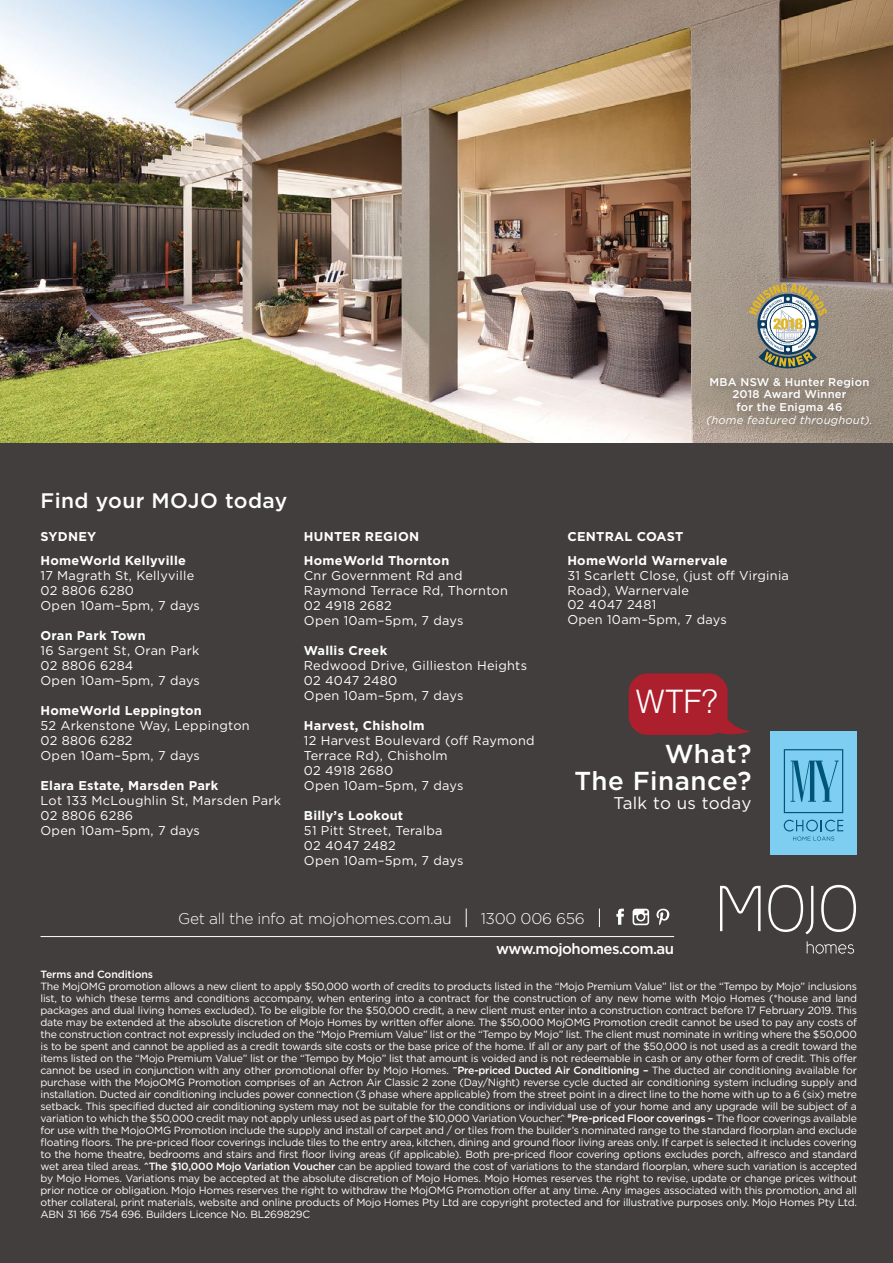
<style>
.page{position:relative;width:893px;height:1263px;background:#fff}
.page>*{position:absolute;margin:0;border:0;box-sizing:border-box;transform-origin:0 0}
.t1{font:300 32.4px "Helvetica";color:#fff}
.t2{font:500 25.95px/27px "Gotham";letter-spacing:.02em;color:#fff;text-align:right}
.t3{font:500 21px "Gotham";letter-spacing:.02em;color:#fff}
.t4{font:16.95px "Gotham";letter-spacing:.02em;color:#fff}
.t5{font:300 15.6px "Gotham";letter-spacing:-.02em;color:#fff}
.t6{font:500 15px "Gotham";letter-spacing:-.035em;color:#fff}
.t7{font:12.75px/15px "Gotham";letter-spacing:.02em;color:#fff}
.t8{font:700 12.75px/23.5px "Gotham";letter-spacing:.02em;color:#fff}
.t9{font:500 11.25px/12.8px "Gotham";letter-spacing:.02em;color:#fff;text-align:center}
.t10{font:italic 11.25px "Gotham";letter-spacing:.02em;color:#fff}
.t11{font:10.5px/12px "Gotham";letter-spacing:-.02em;color:#fff;text-align:justify}
.t12{font:500 10.5px "Gotham";letter-spacing:-.01em;color:#fff}
.s1{font-weight:500}
</style>
<div class="page">
<div style="left:0;top:442px;width:893px;height:821px;background:#413e3d"></div>
<svg style="left:768px;top:885px;width:45px;height:49px"></svg>
<svg style="left:821px;top:885px;width:35px;height:47px"></svg>
<svg style="left:720px;top:886px;width:40px;height:45px"></svg>
<svg style="left:807px;top:941px;width:47px;height:13px"></svg>
<hr style="left:41px;top:936px;width:633px;height:1px;background:#fff">
<svg style="left:466px;top:908px;width:1px;height:19px"></svg>
<svg style="left:599px;top:908px;width:1px;height:19px"></svg>
<svg style="left:616px;top:909px;width:8px;height:16px"></svg>
<svg style="left:656px;top:909px;width:13px;height:16px"></svg>
<svg style="left:633px;top:909px;width:16px;height:16px"></svg>
<img style="left:0;top:0;width:893px;height:442px">
<div style="left:770px;top:731px;width:87px;height:123px;background:#7dcef1"></div>
<svg style="left:784px;top:749px;width:59px;height:64px"></svg>
<svg style="left:784px;top:820px;width:59px;height:21px"></svg>
<svg style="left:629px;top:673px;width:122px;height:62px"></svg>
<svg style="left:749px;top:283px;width:78px;height:85px;background:#a1a08e"></svg>
<div style="left:702px;top:372px;width:180px;height:65px;background:#000;opacity:.3"></div>
<h3 class="t3" style="left:41px;top:487px;width:248px">Find your MOJO today</h3>
<p class="t8" style="left:41px;top:525px;width:147px">SYDNEY<br>HomeWorld Kellyville</p>
<p class="t7" style="left:41px;top:567px;width:161px">17 Magrath St, Kellyville<br>02 8806 6280<br>Open 10am–5pm, 7 days</p>
<p class="t8" style="left:41px;top:623px;width:107px">Oran Park Town</p>
<p class="t7" style="left:41px;top:642px;width:161px">16 Sargent St, Oran Park<br>02 8806 6284<br>Open 10am–5pm, 7 days</p>
<p class="t8" style="left:41px;top:698px;width:163px">HomeWorld Leppington</p>
<p class="t7" style="left:41px;top:717px;width:211px">52 Arkenstone Way, Leppington<br>02 8806 6282<br>Open 10am–5pm, 7 days</p>
<p class="t8" style="left:41px;top:773px;width:179px">Elara Estate, Marsden Park</p>
<p class="t7" style="left:41px;top:792px;width:242px">Lot 133 McLoughlin St, Marsden Park<br>02 8806 6286<br>Open 10am–5pm, 7 days</p>
<p class="t8" style="left:304px;top:525px;width:147px">HUNTER REGION<br>HomeWorld Thornton</p>
<p class="t7" style="left:304px;top:567px;width:205px">Cnr Government Rd and<br>Raymond Terrace Rd, Thornton<br>02 4918 2682<br>Open 10am–5pm, 7 days</p>
<p class="t8" style="left:304px;top:638px;width:85px">Wallis Creek</p>
<p class="t7" style="left:304px;top:657px;width:225px">Redwood Drive, Gillieston Heights<br>02 4047 2480<br>Open 10am–5pm, 7 days</p>
<p class="t8" style="left:304px;top:713px;width:122px">Harvest, Chisholm</p>
<p class="t7" style="left:304px;top:732px;width:232px">12 Harvest Boulevard (off Raymond<br>Terrace Rd), Chisholm<br>02 4918 2680<br>Open 10am–5pm, 7 days</p>
<p class="t8" style="left:304px;top:803px;width:101px">Billy’s Lookout</p>
<p class="t7" style="left:304px;top:822px;width:161px">51 Pitt Street, Teralba<br>02 4047 2482<br>Open 10am–5pm, 7 days</p>
<p class="t9" style="left:710px;top:375px;width:161px">MBA NSW &amp; Hunter Region<br>2018 Award Winner<br>for the Enigma 46</p>
<p class="t10" style="left:706px;top:413px;width:168px">(home featured throughout).</p>
<p class="t8" style="left:567px;top:525px;width:162px">CENTRAL COAST<br>HomeWorld Warnervale</p>
<p class="t7" style="left:567px;top:567px;width:223px">31 Scarlett Close, (just off Virginia<br>Road), Warnervale<br>02 4047 2481<br>Open 10am–5pm, 7 days</p>
<h1 class="t1" style="left:636px;top:674px;width:83px">WTF?</h1>
<h2 class="t2" style="left:575px;top:740px;width:178px">What?<br>The Finance?</h2>
<h3 class="t4" style="left:613px;top:792px;width:139px">Talk to us today</h3>
<h3 class="t5" style="left:178px;top:908px;width:275px">Get all the info at mojohomes.com.au</h3>
<h3 class="t5" style="left:481px;top:908px;width:106px">1300 006 656</h3>
<h3 class="t6" style="left:496px;top:939px;width:179px">www.mojohomes.com.au</h3>
<p class="t12" style="left:41px;top:967px;width:114px">Terms and Conditions</p>
<p class="t11" style="left:41px;top:980px;width:818px">The MojOMG promotion allows a new client to apply $50,000 worth of credits to products listed in the “Mojo Premium Value” list or the “Tempo by Mojo” inclusions list, to which these terms and conditions accompany, when entering into a contract for the construction of any new home with Mojo Homes (*house and land packages and dual living homes excluded). To be eligible for the $50,000 credit, a new client must enter into a construction contract before 17 February 2019. This date may be extended at the absolute discretion of Mojo Homes by written offer alone. The $50,000 MojOMG Promotion credit cannot be used to pay any costs of the construction contract not expressly included on the “Mojo Premium Value” list or the “Tempo by Mojo” list. The client must nominate in writing where the $50,000 is to be spent and cannot be applied as a credit towards site costs or the base price of the home. If all or any part of the $50,000 is not used as a credit toward the items listed on the “Mojo Premium Value” list or the “Tempo by Mojo” list that amount is voided and is not redeemable in cash or any other form of credit. This offer cannot be used in conjunction with any other promotional offer by Mojo Homes. <sup>~</sup><span class="s1">Pre-priced Ducted Air Conditioning –</span> The ducted air conditioning available for purchase with the MojoOMG Promotion comprises of an Actron Air Classic 2 zone (Day/Night) reverse cycle ducted air conditioning system including supply and installation. Ducted air conditioning includes power connection (3 phase where applicable) from the street point in a direct line to the home with up to a 6 (six) metre setback. This specified ducted air conditioning system may not be suitable for the conditions or individual use of your home and any upgrade will be subject of a variation to which the $50,000 credit may not apply unless used as part of the $10,000 Variation Voucher.^ <sup>#</sup><span class="s1">Pre-priced Floor coverings –</span> The floor coverings available for use with the MojoOMG Promotion include the supply and install of carpet and / or tiles from the builder’s nominated range to the standard floorplan and exclude floating floors. The pre-priced floor coverings include tiles to the entry area, kitchen, dining and ground floor living areas only. If carpet is selected it includes covering to the home theatre, bedrooms and stairs and first floor living areas (if applicable). Both pre-priced floor covering options excludes porch, alfresco and standard wet area tiled areas. <span class="s1">^The $10,000 Mojo Variation Voucher</span> can be applied toward the cost of variations to the standard floorplan, where such variation is accepted by Mojo Homes. Variations may be accepted at the absolute discretion of Mojo Homes. Mojo Homes reserves the right to revise, update or change prices without prior notice or obligation. Mojo Homes reserves the right to withdraw the MojOMG Promotion offer at any time. Any images associated with this promotion, and all other collateral, print materials, website and online products of Mojo Homes Pty Ltd are copyright protected and for illustrative purposes only. Mojo Homes Pty Ltd.<br>ABN 31 166 754 696. Builders Licence No. BL269829C</p>
</div>
